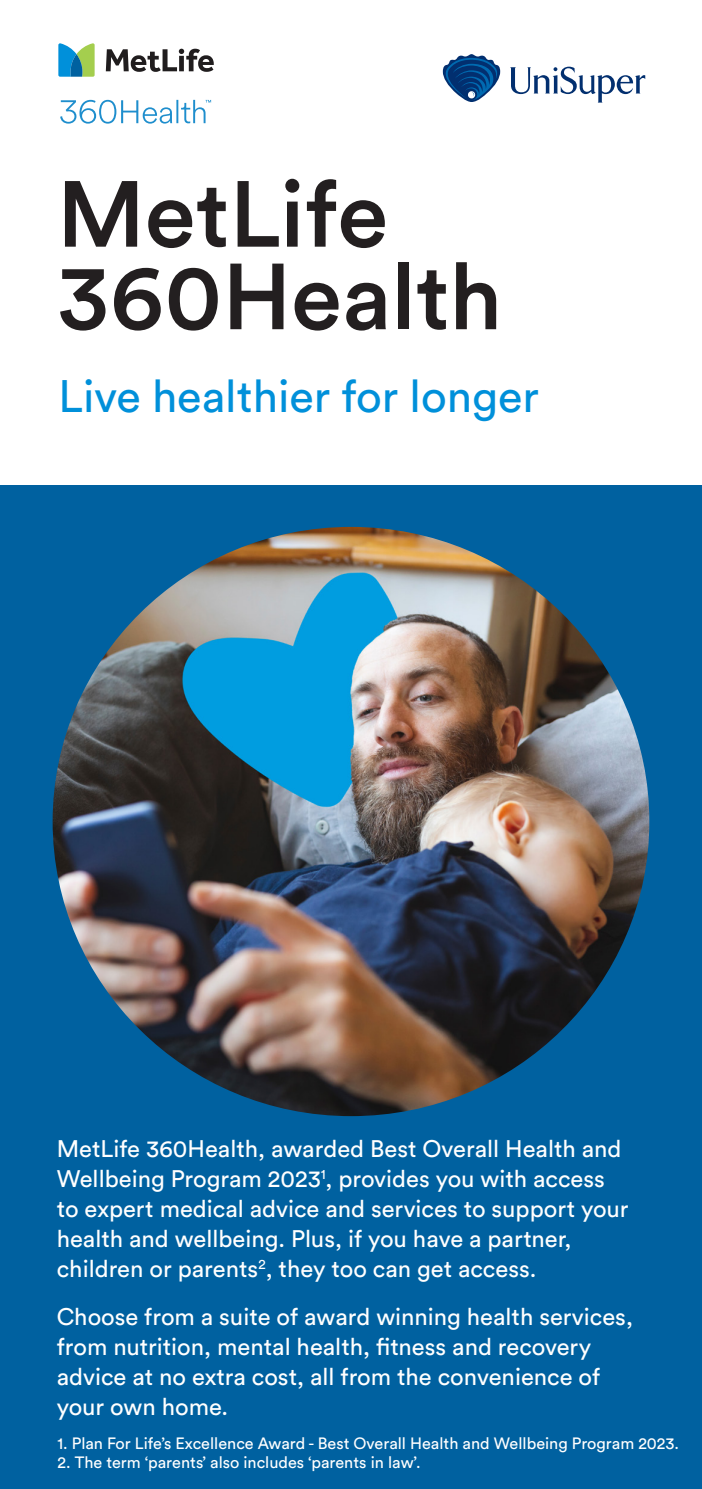
<style>
.page{position:relative;width:702px;height:1489px;background:#fff}
.page>*{position:absolute;margin:0;border:0;box-sizing:border-box;transform-origin:0 0}
.Cover_Headline{font:500 92.5px/82.5px "Met Life Circular";color:#231f20}
.t1{font:45px "Circular Pro";color:#0090da}
.t2{font:23.75px/30px "Circular Pro";color:#fff}
.Disclaimer{font:16.25px "Circular Pro";color:#fff}
</style>
<div class="page">
<div style="left:0;top:485px;width:702px;height:1003px;background:#0061a0"></div>
<img style="left:53px;top:527px;width:596px;height:589px">
<svg style="left:510px;top:67px;width:135px;height:36px"></svg>
<svg style="left:443px;top:54px;width:57px;height:48px"></svg>
<svg style="left:106px;top:49px;width:108px;height:23px"></svg>
<svg style="left:58px;top:43px;width:37px;height:34px"></svg>
<svg style="left:60px;top:100px;width:151px;height:24px"></svg>
<p class="Cover_Headline" style="left:57px;top:169px;width:447px">MetLife<br>360Health</p>
<h2 class="t1" style="left:58px;top:366px;width:482px">Live healthier for longer</h2>
<p class="t2" style="left:57px;top:1132px;width:573px">MetLife 360Health, awarded Best Overall Health and Wellbeing Program 2023<sup>1</sup>, provides you with access to expert medical advice and services to support your health and wellbeing. Plus, if you have a partner, children or parents<sup>2</sup>, they too can get access.</p>
<p class="t2" style="left:57px;top:1300px;width:577px">Choose from a suite of award winning health services, from nutrition, mental health, fitness and recovery advice at no extra cost, all from the convenience of your own home.</p>
<p class="Disclaimer" style="left:58px;top:1432px;width:622px">1. Plan For Life’s Excellence Award - Best Overall Health and Wellbeing Program 2023.</p>
<p class="Disclaimer" style="left:58px;top:1450px;width:364px">2. The term ‘parents’ also includes ‘parents in law’.</p>
</div>
